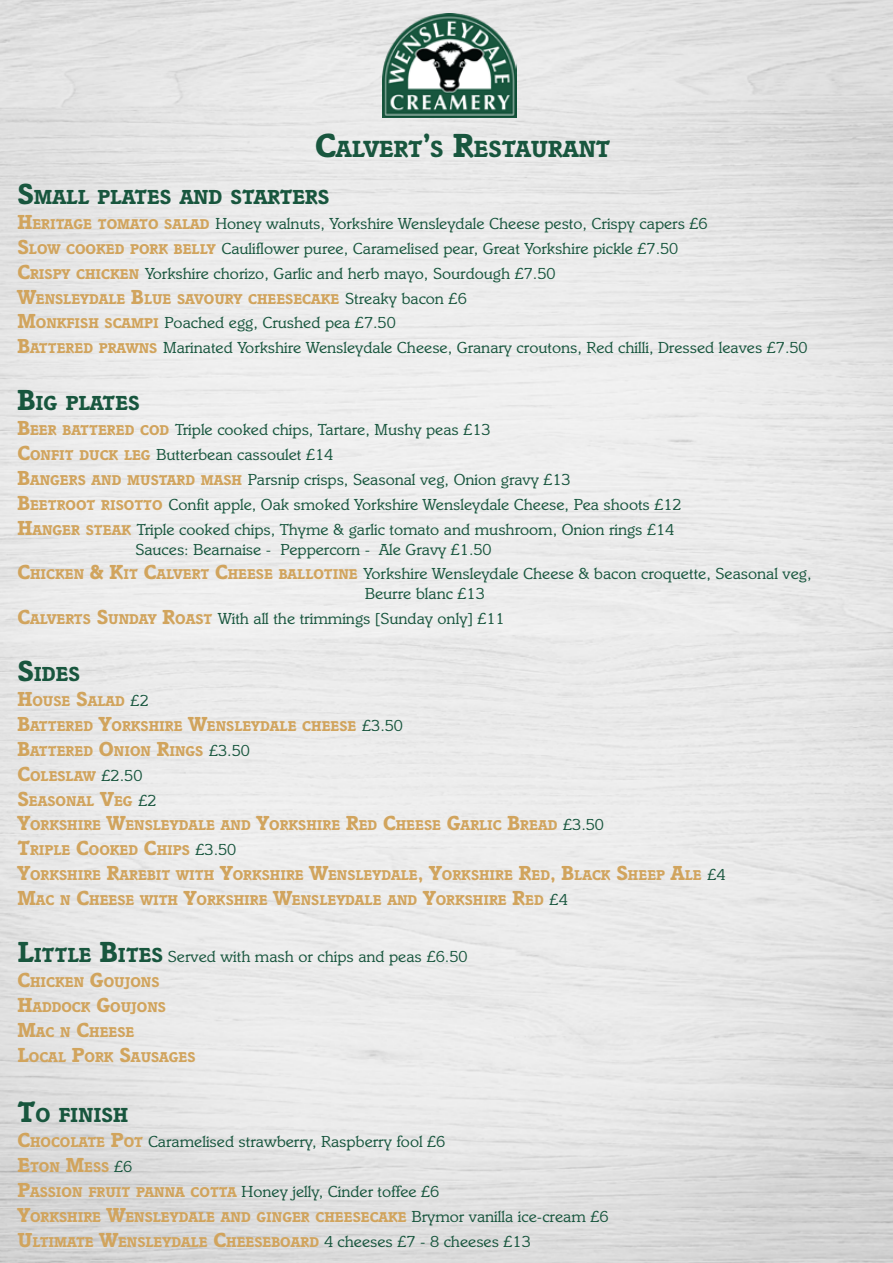
<style>
.page{position:relative;width:893px;height:1263px;background:#fff}
.page>*{position:absolute;margin:0;border:0;box-sizing:border-box;transform-origin:0 0}
.t1{font:700 23.85px "Italia Std";color:#18563e}
.t2{font:700 20.7px "Italia Std";color:#18563e}
.t3{font:16.35px/24.9px "Italia Std";color:#18563e}
.t4{font:700 14.55px/24.9px "Italia Std";color:#d1a45d}
.s1{font-size:34.05px}
.s2{font-size:29.7px}
.s3{font-weight:700;font-size:20.7px;color:#d1a45d}
.s4{font-weight:700;font-size:14.55px;color:#d1a45d}
.s5{font-size:20.7px}
.s6{font-weight:400;font-size:16.35px;color:#18563e}
.s7{font-weight:700;font-size:29.7px}
.s8{font-weight:700;font-size:20.7px}
</style>
<div class="page">
<img style="left:0;top:0;width:893px;height:1263px">
<img style="left:383px;top:14px;width:134px;height:103px">
<h1 class="t1" style="left:315px;top:134px;width:297px"><span class="s1">C</span>ALVERT<span class="s1">’</span>S <span class="s1">R</span>ESTAURANT</h1>
<p class="t2" style="left:17px;top:184px;width:314px"><span class="s2">S</span>MALL PLATES AND STARTERS</p>
<p class="t3" style="left:17px;top:211px;width:692px"><span class="s3">H</span><span class="s4">ERITAGE TOMATO SALAD</span> Honey walnuts, Yorkshire Wensleydale Cheese pesto, Crispy capers £6<br><span class="s3">S</span><span class="s4">LOW COOKED PORK BELLY</span> Cauliflower puree, Caramelised pear, Great Yorkshire pickle £7.50<br><span class="s3">C</span><span class="s4">RISPY CHICKEN</span> Yorkshire chorizo, Garlic and herb mayo, Sourdough £7.50</p>
<p class="t4" style="left:17px;top:286px;width:451px"><span class="s5">W</span>ENSLEYDALE <span class="s5">B</span>LUE SAVOURY CHEESECAKE <span class="s6">Streaky bacon £6</span></p>
<p class="t3" style="left:17px;top:310px;width:792px"><span class="s3">M</span><span class="s4">ONKFISH SCAMPI</span> Poached egg, Crushed pea £7.50<br><span class="s3">B</span><span class="s4">ATTERED PRAWNS</span> Marinated Yorkshire Wensleydale Cheese, Granary croutons, Red chilli, Dressed leaves £7.50</p>
<p class="t2" style="left:17px;top:391px;width:124px"><span class="s2">B</span>IG PLATES</p>
<p class="t3" style="left:17px;top:417px;width:666px"><span class="s3">B</span><span class="s4">EER BATTERED COD</span> Triple cooked chips, Tartare, Mushy peas £13<br><span class="s3">C</span><span class="s4">ONFIT DUCK LEG</span> Butterbean cassoulet £14<br><span class="s3">B</span><span class="s4">ANGERS AND MUSTARD MASH</span> Parsnip crisps, Seasonal veg, Onion gravy £13<br><span class="s3">B</span><span class="s4">EETROOT RISOTTO</span> Confit apple, Oak smoked Yorkshire Wensleydale Cheese, Pea shoots £12<br><span class="s3">H</span><span class="s4">ANGER STEAK</span> Triple cooked chips, Thyme &amp; garlic tomato and mushroom, Onion rings £14</p>
<p class="t3" style="left:17px;top:537px;width:796px;text-indent:118px">Sauces: Bearnaise - Peppercorn - Ale Gravy £1.50<br><span class="s3">C</span><span class="s4">HICKEN</span> <span class="s3">&amp; K</span><span class="s4">IT</span> <span class="s3">C</span><span class="s4">ALVERT</span> <span class="s3">C</span><span class="s4">HEESE BALLOTINE</span> Yorkshire Wensleydale Cheese &amp; bacon croquette, Seasonal veg,</p>
<p class="t3" style="left:17px;top:581px;width:489px;text-indent:348px">Beurre blanc £13<br><span class="s3">C</span><span class="s4">ALVERTS</span> <span class="s3">S</span><span class="s4">UNDAY</span> <span class="s3">R</span><span class="s4">OAST</span> With all the trimmings [Sunday only] £11</p>
<p class="t2" style="left:17px;top:661px;width:64px"><span class="s2">S</span>IDES</p>
<p class="t4" style="left:17px;top:688px;width:710px"><span class="s5">H</span>OUSE <span class="s5">S</span>ALAD <span class="s6">£2<br></span><span class="s5">B</span>ATTERED <span class="s5">Y</span>ORKSHIRE <span class="s5">W</span>ENSLEYDALE CHEESE <span class="s6">£3.50<br></span><span class="s5">B</span>ATTERED <span class="s5">O</span>NION <span class="s5">R</span>INGS <span class="s6">£3.50<br></span><span class="s5">C</span>OLESLAW <span class="s6">£2.50<br></span><span class="s5">S</span>EASONAL <span class="s5">V</span>EG <span class="s6">£2<br></span><span class="s5">Y</span>ORKSHIRE <span class="s5">W</span>ENSLEYDALE AND <span class="s5">Y</span>ORKSHIRE <span class="s5">R</span>ED <span class="s5">C</span>HEESE <span class="s5">G</span>ARLIC <span class="s5">B</span>READ <span class="s6">£3.50<br></span><span class="s5">T</span>RIPLE <span class="s5">C</span>OOKED <span class="s5">C</span>HIPS <span class="s6">£3.50<br></span><span class="s5">Y</span>ORKSHIRE <span class="s5">R</span>AREBIT WITH <span class="s5">Y</span>ORKSHIRE <span class="s5">W</span>ENSLEYDALE<span class="s5">, Y</span>ORKSHIRE <span class="s5">R</span>ED<span class="s5">, B</span>LACK <span class="s5">S</span>HEEP <span class="s5">A</span>LE <span class="s6">£4<br></span><span class="s5">M</span>AC N <span class="s5">C</span>HEESE WITH <span class="s5">Y</span>ORKSHIRE <span class="s5">W</span>ENSLEYDALE AND <span class="s5">Y</span>ORKSHIRE <span class="s5">R</span>ED <span class="s6">£4</span></p>
<p class="t3" style="left:17px;top:944px;width:452px"><span class="s7">L</span><span class="s8">ITTLE</span> <span class="s7">B</span><span class="s8">ITES</span> Served with mash or chips and peas £6.50</p>
<p class="t4" style="left:17px;top:969px;width:180px"><span class="s5">C</span>HICKEN <span class="s5">G</span>OUJONS<br><span class="s5">H</span>ADDOCK <span class="s5">G</span>OUJONS<br><span class="s5">M</span>AC N <span class="s5">C</span>HEESE<br><span class="s5">L</span>OCAL <span class="s5">P</span>ORK <span class="s5">S</span>AUSAGES</p>
<p class="t2" style="left:17px;top:1103px;width:112px"><span class="s2">T</span>O FINISH</p>
<p class="t3" style="left:17px;top:1129px;width:429px"><span class="s3">C</span><span class="s4">HOCOLATE</span> <span class="s3">P</span><span class="s4">OT</span> Caramelised strawberry, Raspberry fool £6</p>
<p class="t4" style="left:17px;top:1155px;width:116px"><span class="s5">E</span>TON <span class="s5">M</span>ESS <span class="s6">£6</span></p>
<p class="t3" style="left:17px;top:1179px;width:423px"><span class="s3">P</span><span class="s4">ASSION FRUIT PANNA COTTA</span> Honey jelly, Cinder toffee £6</p>
<p class="t4" style="left:17px;top:1204px;width:593px"><span class="s5">Y</span>ORKSHIRE <span class="s5">W</span>ENSLEYDALE AND GINGER CHEESECAKE <span class="s6">Brymor vanilla ice-cream £6<br></span><span class="s5">U</span>LTIMATE <span class="s5">W</span>ENSLEYDALE <span class="s5">C</span>HEESEBOARD <span class="s6">4 cheeses £7 - 8 cheeses £13</span></p>
</div>
